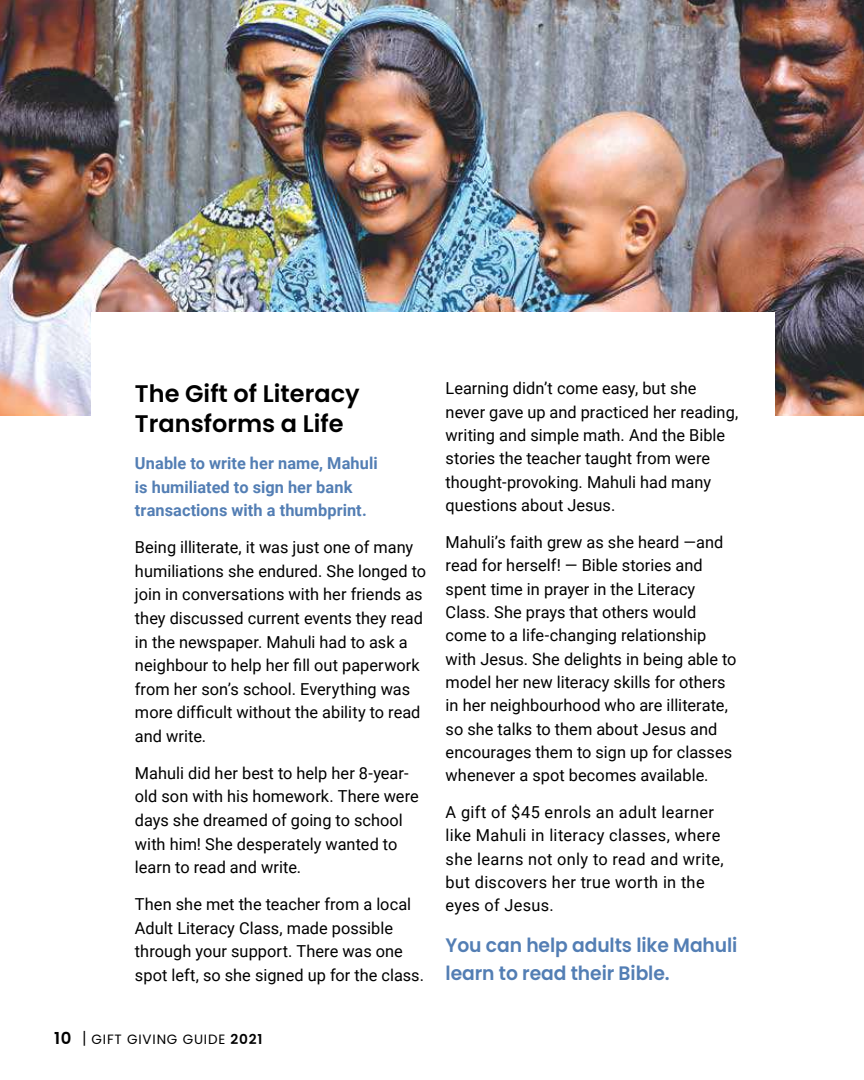
<style>
.page{position:relative;width:864px;height:1080px;background:#fff}
.page>*{position:absolute;margin:0;border:0;box-sizing:border-box;transform-origin:0 0}
.t1{font:700 129.6px "Proxima Nova";color:#80be45}
.t2{font:600 24px/29.8px "Poppins";color:#000}
.t3{font:600 19.5px/27.9px "Poppins";letter-spacing:-.005em;color:#537eb4;scale:.96 1}
.t4{font:16.5px/23.4px "Roboto";letter-spacing:.005em;color:#000}
.t5{font:700 16.5px/23.5px "Roboto";letter-spacing:.005em;color:#537eb4}
.t6{font:13.5px "Poppins";letter-spacing:.06em;color:#000}
.s1{font-weight:600;font-size:16.5px}
.s2{font-size:16.5px}
.s3{font-weight:600;font-size:13.65px}
</style>
<div class="page">
<img style="left:0;top:0;width:864px;height:416px">
<div style="left:92px;top:312px;width:683px;height:703px;background:#fff"></div>
<h2 class="t2" style="left:135px;top:379px;width:226px">The Gift of Literacy<br>Transforms a Life</h2>
<p class="t5" style="left:135px;top:451px;width:244px">Unable to write her name, Mahuli is humiliated to sign her bank transactions with a thumbprint.</p>
<p class="t4" style="left:135px;top:535px;width:293px">Being illiterate, it was just one of many humiliations she endured. She longed to join in conversations with her friends as they discussed current events they read in the newspaper. Mahuli had to ask a neighbour to help her fill out paperwork from her son’s school. Everything was more difficult without the ability to read and write.</p>
<p class="t4" style="left:135px;top:761px;width:285px">Mahuli did her best to help her 8-year&shy;old son with his homework. There were days she dreamed of going to school with him! She desperately wanted to learn to read and write.</p>
<p class="t4" style="left:135px;top:892px;width:291px">Then she met the teacher from a local Adult Literacy Class, made possible through your support. There was one spot left, so she signed up for the class.</p>
<p class="t6" style="left:54px;top:1031px;width:210px"><span class="s1">10</span> <span class="s2">|</span> GIFT GIVING GUIDE <span class="s3">2021</span></p>
<p class="t4" style="left:446px;top:376px;width:294px">Learning didn’t come easy, but she never gave up and practiced her reading, writing and simple math. And the Bible stories the teacher taught from were thought-provoking. Mahuli had many questions about Jesus.</p>
<p class="t4" style="left:446px;top:530px;width:292px">Mahuli’s faith grew as she heard —and read for herself! — Bible stories and spent time in prayer in the Literacy Class. She prays that others would come to a life-changing relationship with Jesus. She delights in being able to model her new literacy skills for others in her neighbourhood who are illiterate, so she talks to them about Jesus and encourages them to sign up for classes whenever a spot becomes available.</p>
<p class="t4" style="left:446px;top:800px;width:280px">A gift of $45 enrols an adult learner like Mahuli in literacy classes, where she learns not only to read and write, but discovers her true worth in the eyes of Jesus.</p>
<p class="t3" style="left:446px;top:932px;width:306px">You can help adults like Mahuli learn to read their Bible.</p>
<h1 class="t1" style="left:615px;top:826px;width:61px">“</h1>
</div>
